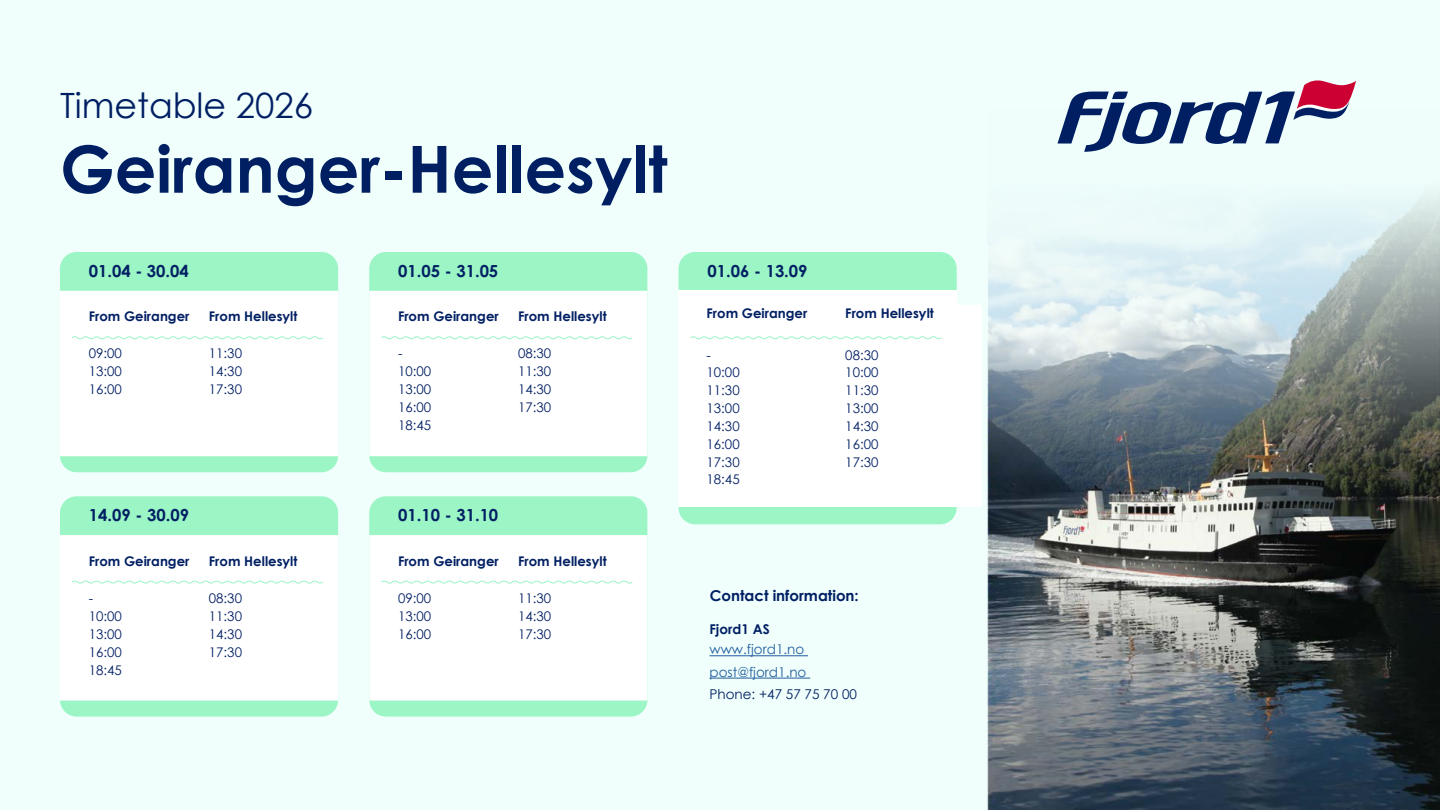
<style>
.page{position:relative;width:1440px;height:810px;background:#f0fffc}
.page>*{position:absolute;margin:0;border:0;box-sizing:border-box;transform-origin:0 0}
.t1{font:700 65.1px "Century Gothic";color:#001f63}
.t2{font:34.88px "Century Gothic";color:#001f63}
.t3{font:700 16.65px "Century Gothic";color:#001f63}
.t4{font:700 15px "Century Gothic";color:#001f63}
.t5{font:13.5px/22.4px "Century Gothic";color:#215e9e}
.t6{font:13.5px "Century Gothic";color:#001f63}
.t7{font:700 13.5px "Century Gothic";color:#001f63}
.t8{font:13.27px "Century Gothic";color:#001f63}
.t9{font:700 13.27px "Century Gothic";color:#001f63}
</style>
<div class="page">
<img style="left:987px;top:142px;width:453px;height:668px">
<svg style="left:1058px;top:80px;width:298px;height:72px"></svg>
<div style="left:60px;top:252px;width:278px;height:220px;background:#9cf5c5;border-radius:17px"></div>
<div style="left:60px;top:291px;width:278px;height:165px;background:#fff"></div>
<div style="left:369px;top:252px;width:278px;height:220px;background:#9bf5c5;border-radius:17px"></div>
<div style="left:369px;top:291px;width:278px;height:165px;background:#fff"></div>
<div style="left:679px;top:252px;width:278px;height:272px;background:#9bf5c5;border-radius:17px"></div>
<div style="left:679px;top:291px;width:278px;height:216px;background:#fff"></div>
<div style="left:957px;top:305px;width:24px;height:202px;background:#fff"></div>
<svg style="left:690px;top:336px;width:252px;height:4px"></svg>
<hr style="left:710px;top:655px;width:98px;height:1px;background:#215e9e">
<hr style="left:710px;top:678px;width:100px;height:1px;background:#215e9e">
<div style="left:60px;top:496px;width:278px;height:221px;background:#9bf5c5;border-radius:17px"></div>
<div style="left:60px;top:535px;width:278px;height:166px;background:#fff"></div>
<div style="left:369px;top:496px;width:278px;height:221px;background:#9bf5c5;border-radius:17px"></div>
<div style="left:369px;top:535px;width:278px;height:166px;background:#fff"></div>
<h2 class="t2" style="left:60px;top:81px;width:255px">Timetable 2026</h2>
<h1 class="t1" style="left:60px;top:120px;width:609px">Geiranger-Hellesylt</h1>
<p class="t3" style="left:89px;top:258px;width:102px">01.04 - 30.04</p>
<p class="t9" style="left:89px;top:307px;width:102px">From Geiranger</p>
<p class="t9" style="left:209px;top:307px;width:90px">From Hellesylt</p>
<p class="t8" style="left:89px;top:344px;width:35px">09:00</p>
<p class="t8" style="left:209px;top:344px;width:35px">11:30</p>
<p class="t8" style="left:89px;top:362px;width:35px">13:00</p>
<p class="t8" style="left:209px;top:362px;width:35px">14:30</p>
<p class="t8" style="left:89px;top:380px;width:35px">16:00</p>
<p class="t8" style="left:209px;top:380px;width:35px">17:30</p>
<p class="t3" style="left:89px;top:502px;width:102px">14.09 - 30.09</p>
<p class="t9" style="left:89px;top:551px;width:102px">From Geiranger</p>
<p class="t9" style="left:209px;top:551px;width:90px">From Hellesylt</p>
<p class="t8" style="left:89px;top:589px;width:6px">-</p>
<p class="t8" style="left:209px;top:589px;width:35px">08:30</p>
<p class="t8" style="left:89px;top:607px;width:35px">10:00</p>
<p class="t8" style="left:209px;top:607px;width:35px">11:30</p>
<p class="t8" style="left:89px;top:625px;width:35px">13:00</p>
<p class="t8" style="left:209px;top:625px;width:35px">14:30</p>
<p class="t8" style="left:89px;top:643px;width:35px">16:00</p>
<p class="t8" style="left:209px;top:643px;width:35px">17:30</p>
<p class="t8" style="left:89px;top:661px;width:35px">18:45</p>
<p class="t3" style="left:398px;top:258px;width:102px">01.05 - 31.05</p>
<p class="t9" style="left:398px;top:307px;width:102px">From Geiranger</p>
<p class="t9" style="left:518px;top:307px;width:90px">From Hellesylt</p>
<p class="t8" style="left:398px;top:344px;width:6px">-</p>
<p class="t8" style="left:518px;top:344px;width:35px">08:30</p>
<p class="t8" style="left:398px;top:362px;width:35px">10:00</p>
<p class="t8" style="left:518px;top:362px;width:35px">11:30</p>
<p class="t8" style="left:398px;top:380px;width:35px">13:00</p>
<p class="t8" style="left:518px;top:380px;width:35px">14:30</p>
<p class="t8" style="left:398px;top:398px;width:35px">16:00</p>
<p class="t8" style="left:518px;top:398px;width:35px">17:30</p>
<p class="t8" style="left:398px;top:416px;width:35px">18:45</p>
<p class="t3" style="left:398px;top:502px;width:102px">01.10 - 31.10</p>
<p class="t9" style="left:398px;top:551px;width:102px">From Geiranger</p>
<p class="t9" style="left:518px;top:551px;width:90px">From Hellesylt</p>
<p class="t8" style="left:398px;top:589px;width:35px">09:00</p>
<p class="t8" style="left:518px;top:589px;width:35px">11:30</p>
<p class="t8" style="left:398px;top:607px;width:35px">13:00</p>
<p class="t8" style="left:518px;top:607px;width:35px">14:30</p>
<p class="t8" style="left:398px;top:625px;width:35px">16:00</p>
<p class="t8" style="left:518px;top:625px;width:35px">17:30</p>
<p class="t3" style="left:708px;top:258px;width:102px">01.06 - 13.09</p>
<p class="t9" style="left:707px;top:303px;width:102px">From Geiranger</p>
<p class="t9" style="left:845px;top:303px;width:90px">From Hellesylt</p>
<p class="t8" style="left:707px;top:346px;width:6px">-</p>
<p class="t8" style="left:845px;top:346px;width:35px">08:30</p>
<p class="t8" style="left:707px;top:363px;width:35px">10:00</p>
<p class="t8" style="left:845px;top:363px;width:35px">10:00</p>
<p class="t8" style="left:707px;top:381px;width:35px">11:30</p>
<p class="t8" style="left:845px;top:381px;width:35px">11:30</p>
<p class="t8" style="left:707px;top:399px;width:35px">13:00</p>
<p class="t8" style="left:845px;top:399px;width:35px">13:00</p>
<p class="t8" style="left:707px;top:417px;width:35px">14:30</p>
<p class="t8" style="left:845px;top:417px;width:35px">14:30</p>
<p class="t8" style="left:707px;top:435px;width:35px">16:00</p>
<p class="t8" style="left:845px;top:435px;width:35px">16:00</p>
<p class="t8" style="left:707px;top:453px;width:35px">17:30</p>
<p class="t8" style="left:845px;top:453px;width:35px">17:30</p>
<p class="t8" style="left:707px;top:470px;width:35px">18:45</p>
<p class="t4" style="left:710px;top:584px;width:151px">Contact information:</p>
<p class="t7" style="left:710px;top:619px;width:62px">Fjord1 AS</p>
<p class="t5" style="left:710px;top:638px;width:98px">www.fjord1.no post@fjord1.no</p>
<p class="t6" style="left:710px;top:685px;width:149px">Phone: +47 57 75 70 00</p>
</div>
